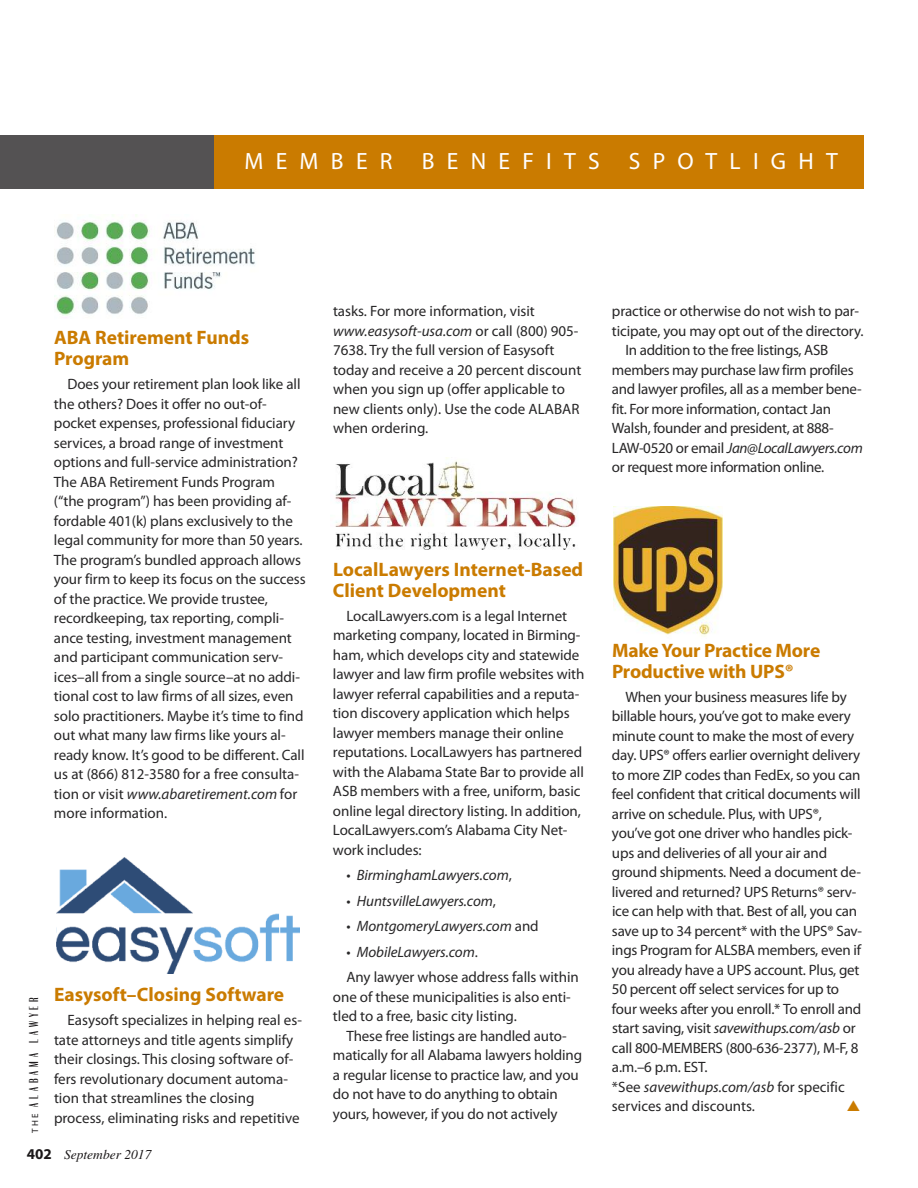
<style>
.page{position:relative;width:918px;height:1188px;background:#fff}
.page>*{position:absolute;margin:0;border:0;box-sizing:border-box;transform-origin:0 0}
.t1{font:23.55px "Myriad Pro";letter-spacing:.52em;color:#fff}
.t2{font:700 19.5px/21px "Myriad Pro";color:#ca7b00}
.t3{font:15px/19.5px "Myriad Pro";letter-spacing:-.005em;color:#272627}
.t4{font:italic 15px "Myriad Pro";letter-spacing:-.005em;color:#272627}
.t5{font:500 13.5px "Britannic Com D";letter-spacing:.29em;color:#1b1819}
.t6{font:italic 13.5px "Times";color:#1b1819}
.s1{font-style:italic}
.s2{font-family:"Myriad Pro";font-weight:400;font-size:9px}
.s3{font-family:"Myriad Pro";font-weight:700;font-style:normal;font-size:15px}
.s4{font-style:normal}
</style>
<div class="page">
<div style="left:0;top:135px;width:864px;height:54px;background:#ca7b00"></div>
<div style="left:0;top:135px;width:214px;height:54px;background:#545253"></div>
<img style="left:54px;top:215px;width:201px;height:103px">
<img style="left:614px;top:506px;width:108px;height:131px">
<img style="left:335px;top:458px;width:242px;height:92px">
<img style="left:56px;top:857px;width:243px;height:116px">
<h1 class="t1" style="left:244px;top:152px;width:595px">MEMBER BENEFITS SPOTLIGHT</h1>
<h2 class="t2" style="left:54px;top:329px;width:197px">aBa retirement funds<br>Program</h2>
<p class="t3" style="left:54px;top:376px;width:253px;text-indent:14px">Does your retirement plan look like all the others? Does it offer no out-of&shy;pocket expenses, professional fiduciary services, a broad range of investment options and full-service administration?<br>The ABA Retirement Funds Program (“the program”) has been providing af&shy;fordable 401(k) plans exclusively to the legal community for more than 50 years.<br>The program’s bundled approach allows your firm to keep its focus on the success of the practice. We provide trustee, recordkeeping, tax reporting, compli&shy;ance testing, investment management and participant communication serv&shy;ices–all from a single source–at no addi&shy;tional cost to law firms of all sizes, even solo practitioners. Maybe it’s time to find out what many law firms like yours al&shy;ready know. It’s good to be different. Call us at (866) 812-3580 for a free consulta&shy;tion or visit <span class="s1">www.abaretirement.com</span> for more information.</p>
<h2 class="t2" style="left:54px;top:986px;width:232px">Easysoft–Closing software</h2>
<p class="t3" style="left:54px;top:1012px;width:249px;text-indent:13px">Easysoft specializes in helping real es&shy;tate attorneys and title agents simplify their closings. This closing software of&shy;fers revolutionary document automa&shy;tion that streamlines the closing process, eliminating risks and repetitive</p>
<p class="t5" style="left:26px;top:1133px;width:137px;rotate:-90deg"><span class="s2">THE</span> Alabama Lawyer</p>
<p class="t6" style="left:27px;top:1150px;width:126px"><span class="s3">402</span> September 2017</p>
<p class="t3" style="left:333px;top:303px;width:250px">tasks. For more information, visit <span class="s1">www.easysoft-usa.com</span> or call (800) 905- 7638. Try the full version of Easysoft today and receive a 20 percent discount when you sign up (offer applicable to new clients only). Use the code ALABAR when ordering.</p>
<h2 class="t2" style="left:333px;top:560px;width:252px">locallawyers internet-Based<br>Client development</h2>
<p class="t3" style="left:333px;top:607px;width:253px;text-indent:14px">LocalLawyers.com is a legal Internet marketing company, located in Birming&shy;ham, which develops city and statewide lawyer and law firm profile websites with lawyer referral capabilities and a reputa&shy;tion discovery application which helps lawyer members manage their online reputations. LocalLawyers has partnered with the Alabama State Bar to provide all ASB members with a free, uniform, basic online legal directory listing. In addition, LocalLawyers.com’s Alabama City Net&shy;work includes:</p>
<p class="t4" style="left:346px;top:870px;width:167px"><span class="s4">•</span> BirminghamLawyers.com<span class="s4">,</span></p>
<p class="t4" style="left:346px;top:895px;width:151px"><span class="s4">•</span> HuntsvilleLawyers.com<span class="s4">,</span></p>
<p class="t4" style="left:346px;top:921px;width:194px"><span class="s4">•</span> MontgomeryLawyers.com <span class="s4">and</span></p>
<p class="t3" style="left:346px;top:940px;width:234px;line-height:25.5px">• <span class="s1">MobileLawyers.com</span>.<br>Any lawyer whose address falls within</p>
<p class="t3" style="left:333px;top:988px;width:239px">one of these municipalities is also enti&shy;tled to a free, basic city listing.</p>
<p class="t3" style="left:333px;top:1027px;width:251px;text-indent:14px">These free listings are handled auto&shy;matically for all Alabama lawyers holding a regular license to practice law, and you do not have to do anything to obtain yours, however, if you do not actively</p>
<p class="t3" style="left:612px;top:303px;width:249px">practice or otherwise do not wish to par-</p>
<p class="t3" style="left:612px;top:322px;width:253px">ticipate, you may opt out of the directory.</p>
<p class="t3" style="left:625px;top:342px;width:204px">In addition to the free listings, ASB</p>
<p class="t3" style="left:612px;top:361px;width:243px">members may purchase law firm profiles</p>
<p class="t3" style="left:612px;top:381px;width:251px">and lawyer profiles, all as a member bene-</p>
<p class="t3" style="left:612px;top:400px;width:221px">fit. For more information, contact Jan</p>
<p class="t3" style="left:612px;top:420px;width:223px">Walsh, founder and president, at 888-</p>
<p class="t4" style="left:612px;top:442px;width:252px"><span class="s4">LAW-0520 or email</span> Jan@LocalLawyers.com</p>
<p class="t3" style="left:612px;top:459px;width:214px">or request more information online.</p>
<h2 class="t2" style="left:612px;top:641px;width:210px">makeYour Practice more<br>Productive with uPs®</h2>
<p class="t3" style="left:612px;top:688px;width:252px;text-indent:14px">When your business measures life by billable hours, you’ve got to make every minute count to make the most of every day. UPS® offers earlier overnight delivery to more ZIP codes than FedEx, so you can feel confident that critical documents will arrive on schedule. Plus, with UPS®, you’ve got one driver who handles pick&shy;ups and deliveries of all your air and ground shipments. Need a document de&shy;livered and returned? UPS Returns® serv&shy;ice can help with that. Best of all, you can save up to 34 percent* with the UPS® Sav&shy;ings Program for ALSBA members, even if you already have a UPS account. Plus, get 50 percent off select services for up to four weeks after you enroll.* To enroll and start saving, visit <span class="s1">savewithups.com/asb</span> or call 800-MEMBERS (800-636-2377), M-F, 8 a.m.–6 p.m. EST.<br>*See <span class="s1">savewithups.com/asb</span> for specific services and discounts.</p>
</div>
